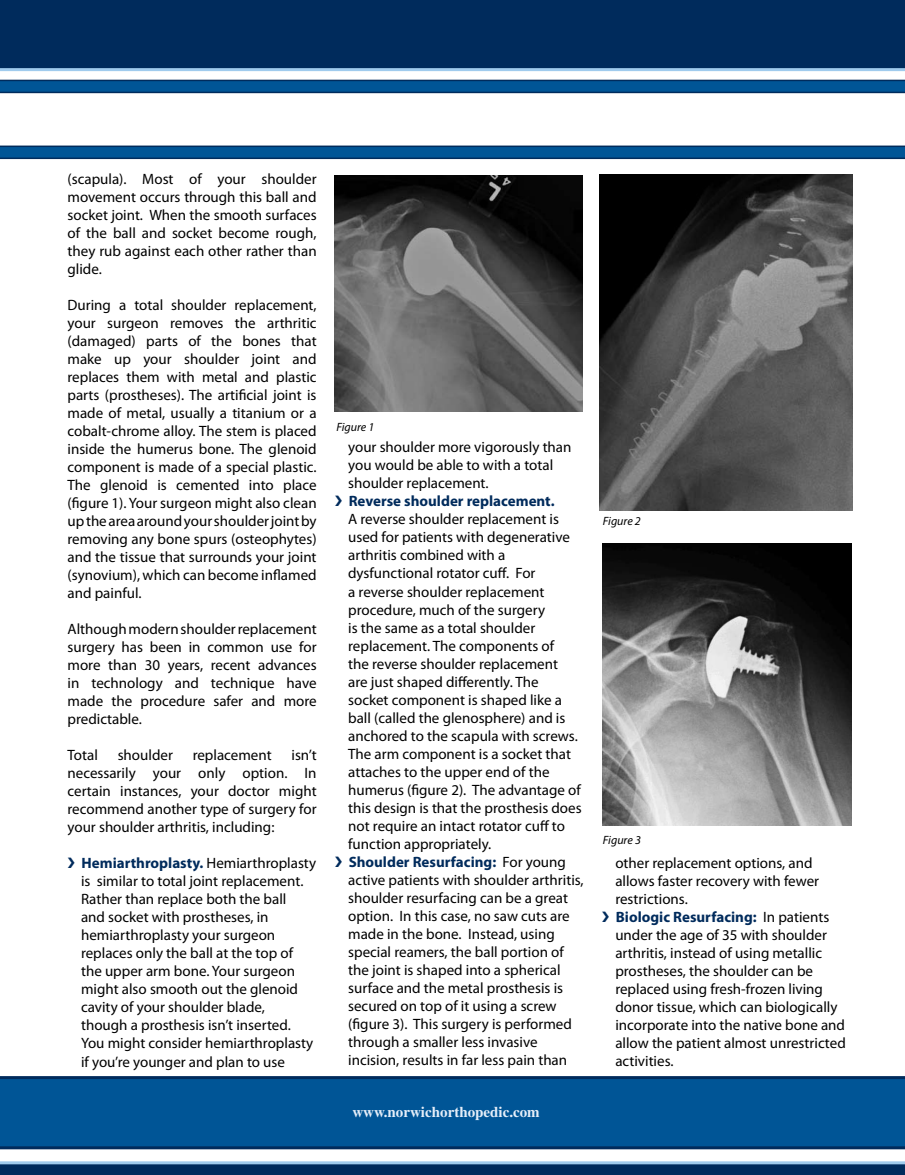
<style>
.page{position:relative;width:905px;height:1175px;background:#fff}
.page>*{position:absolute;margin:0;border:0;box-sizing:border-box;transform-origin:0 0}
.t1{font:15px/18px "Myriad Pro";color:#000;text-align:justify}
.t2{font:700 15px "Myriad Pro";color:#002b5c}
.t3{font:700 15px "Times";color:#e5eef9}
.t4{font:italic 12px "Myriad Pro";color:#000}
.s1{color:#002b5c}
.s2{font-weight:700;color:#002b5c}
.s3{font-weight:400;color:#000}
</style>
<div class="page">
<svg style="left:0;top:80px;width:904px;height:13px;background:#004c8a"></svg>
<svg style="left:0;top:146px;width:904px;height:13px;background:#004c8a"></svg>
<svg style="left:0;top:1161px;width:904px;height:13px;background:#2b5581"></svg>
<div style="left:0;top:0;width:904px;height:71px;background:#002b5c"></div>
<svg style="left:0;top:1076px;width:904px;height:73px;background:#005191"></svg>
<img style="left:334px;top:176px;width:249px;height:235px">
<img style="left:599px;top:174px;width:253px;height:337px">
<img style="left:602px;top:543px;width:249px;height:282px">
<p class="t1" style="left:68px;top:170px;width:251px">(scapula). Most of your shoulder movement occurs through this ball and socket joint. When the smooth surfaces of the ball and socket become rough, they rub against each other rather than glide.</p>
<p class="t1" style="left:68px;top:296px;width:251px">During a total shoulder replacement, your surgeon removes the arthritic (damaged) parts of the bones that make up your shoulder joint and replaces them with metal and plastic parts (prostheses). The artificial joint is made of metal, usually a titanium or a cobalt-chrome alloy. The stem is placed inside the humerus bone. The glenoid component is made of a special plastic.<br>The glenoid is cemented into place (figure 1). Your surgeon might also clean uptheareaaroundyourshoulderjointby removing any bone spurs (osteophytes) and the tissue that surrounds your joint (synovium), which can become inflamed and painful.</p>
<p class="t1" style="left:68px;top:620px;width:251px">Althoughmodernshoulderreplacement surgery has been in common use for more than 30 years, recent advances in technology and technique have made the procedure safer and more predictable.</p>
<p class="t1" style="left:68px;top:746px;width:32px">Total</p>
<p class="t1" style="left:118px;top:746px;width:57px">shoulder</p>
<p class="t1" style="left:193px;top:746px;width:80px">replacement</p>
<p class="t1" style="left:68px;top:746px;width:251px;text-indent:224px">isn’t necessarily your only option. In certain instances, your doctor might recommend another type of surgery for your shoulder arthritis, including:</p>
<p class="t1" style="left:81px;top:854px;width:236px;text-align:left;text-indent:-14px"><span class="s1">❯</span> <span class="s2">Hemiarthroplasty.</span> Hemiarthroplasty is similar to total joint replacement.<br>Rather than replace both the ball<br>and socket with prostheses, in hemiarthroplasty your surgeon replaces only the ball at the top of the upper arm bone. Your surgeon might also smooth out the glenoid cavity of your shoulder blade,<br>though a prosthesis isn’t inserted.<br>You might consider hemiarthroplasty if you’re younger and plan to use</p>
<p class="t4" style="left:336px;top:420px;width:39px">Figure 1</p>
<p class="t1" style="left:348px;top:438px;width:225px">your shoulder more vigorously than</p>
<p class="t1" style="left:348px;top:456px;width:206px">you would be able to with a total</p>
<p class="t1" style="left:348px;top:474px;width:142px">shoulder replacement.</p>
<p class="t2" style="left:334px;top:491px;width:221px">❯ Reverse shoulder replacement.</p>
<p class="t1" style="left:348px;top:510px;width:212px">A reverse shoulder replacement is</p>
<p class="t1" style="left:348px;top:528px;width:223px">used for patients with degenerative</p>
<p class="t1" style="left:348px;top:546px;width:158px">arthritis combined with a</p>
<p class="t1" style="left:348px;top:564px;width:189px">dysfunctional rotator cuff. For</p>
<p class="t1" style="left:348px;top:582px;width:198px">a reverse shoulder replacement</p>
<p class="t1" style="left:348px;top:600px;width:198px">procedure, much of the surgery</p>
<p class="t1" style="left:348px;top:618px;width:188px">is the same as a total shoulder</p>
<p class="t1" style="left:348px;top:636px;width:207px">replacement. The components of</p>
<p class="t1" style="left:348px;top:654px;width:211px">the reverse shoulder replacement</p>
<p class="t1" style="left:348px;top:672px;width:192px">are just shaped differently. The</p>
<p class="t1" style="left:348px;top:690px;width:215px">socket component is shaped like a</p>
<p class="t1" style="left:348px;top:708px;width:219px">ball (called the glenosphere) and is</p>
<p class="t1" style="left:348px;top:726px;width:231px">anchored to the scapula with screws.</p>
<p class="t1" style="left:348px;top:744px;width:224px">The arm component is a socket that</p>
<p class="t1" style="left:348px;top:762px;width:203px">attaches to the upper end of the</p>
<p class="t1" style="left:348px;top:780px;width:234px">humerus (figure 2). The advantage of</p>
<p class="t1" style="left:348px;top:798px;width:235px">this design is that the prosthesis does</p>
<p class="t1" style="left:348px;top:816px;width:218px">not require an intact rotator cuff to</p>
<p class="t1" style="left:348px;top:834px;width:145px">function appropriately.</p>
<p class="t2" style="left:334px;top:851px;width:233px">❯ Shoulder Resurfacing: <span class="s3">For young</span></p>
<p class="t1" style="left:348px;top:870px;width:237px">active patients with shoulder arthritis,</p>
<p class="t1" style="left:348px;top:888px;width:221px">shoulder resurfacing can be a great</p>
<p class="t1" style="left:348px;top:906px;width:223px">option. In this case, no saw cuts are</p>
<p class="t1" style="left:348px;top:924px;width:208px">made in the bone. Instead, using</p>
<p class="t1" style="left:348px;top:942px;width:217px">special reamers, the ball portion of</p>
<p class="t1" style="left:348px;top:960px;width:214px">the joint is shaped into a spherical</p>
<p class="t1" style="left:348px;top:978px;width:216px">surface and the metal prosthesis is</p>
<p class="t1" style="left:348px;top:996px;width:210px">secured on top of it using a screw</p>
<p class="t1" style="left:348px;top:1014px;width:225px">(figure 3). This surgery is performed</p>
<p class="t1" style="left:348px;top:1032px;width:191px">through a smaller less invasive</p>
<p class="t1" style="left:348px;top:1050px;width:220px">incision, results in far less pain than</p>
<p class="t3" style="left:352px;top:1102px;width:189px">www.norwichorthopedic.com</p>
<p class="t4" style="left:603px;top:513px;width:39px">Figure 2</p>
<p class="t4" style="left:603px;top:832px;width:39px">Figure 3</p>
<p class="t1" style="left:615px;top:853px;width:199px">other replacement options, and</p>
<p class="t1" style="left:615px;top:871px;width:205px">allows faster recovery with fewer</p>
<p class="t1" style="left:615px;top:889px;width:74px">restrictions.</p>
<p class="t2" style="left:602px;top:907px;width:229px">❯ Biologic Resurfacing: <span class="s3">In patients</span></p>
<p class="t1" style="left:615px;top:925px;width:213px">under the age of 35 with shoulder</p>
<p class="t1" style="left:615px;top:943px;width:208px">arthritis, instead of using metallic</p>
<p class="t1" style="left:615px;top:961px;width:199px">prostheses, the shoulder can be</p>
<p class="t1" style="left:615px;top:979px;width:209px">replaced using fresh-frozen living</p>
<p class="t1" style="left:615px;top:997px;width:224px">donor tissue, which can biologically</p>
<p class="t1" style="left:615px;top:1015px;width:231px">incorporate into the native bone and</p>
<p class="t1" style="left:615px;top:1033px;width:232px">allow the patient almost unrestricted</p>
<p class="t1" style="left:615px;top:1051px;width:60px">activities.</p>
</div>
